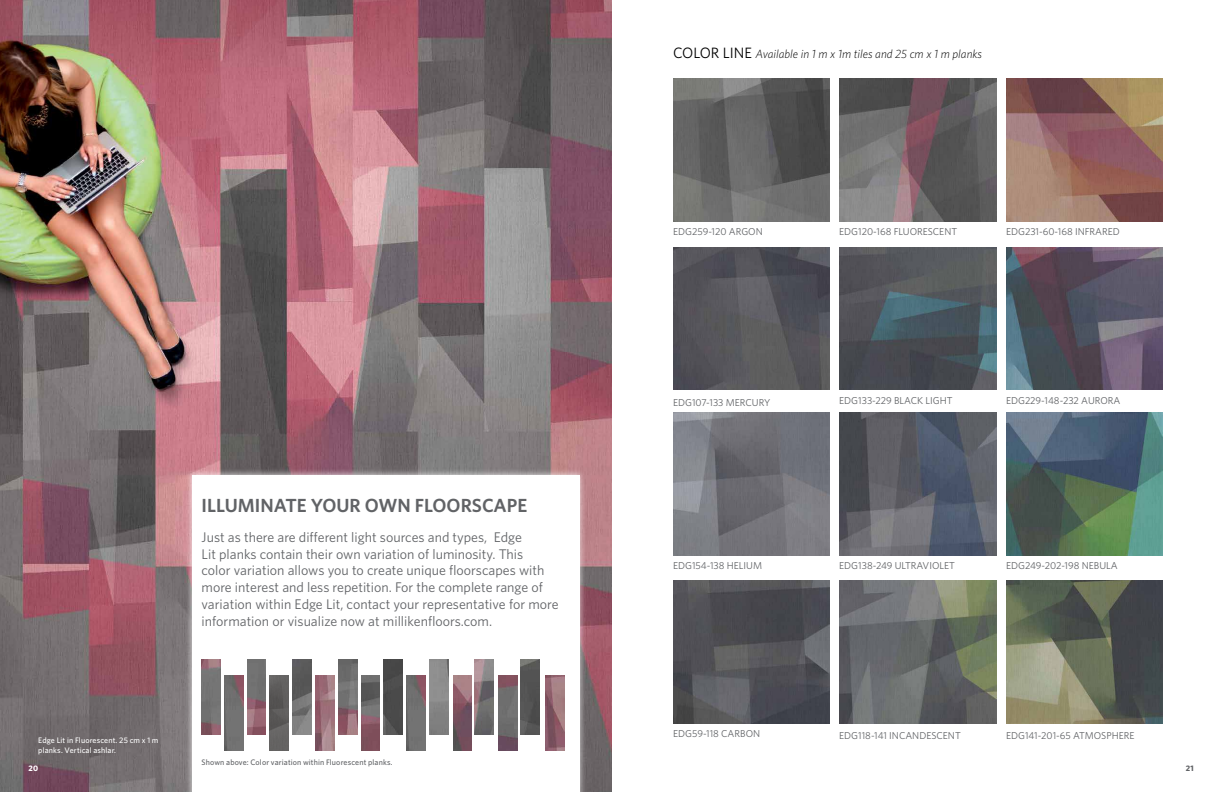
<style>
.page{position:relative;width:1224px;height:792px;background:#fff}
.page>*{position:absolute;margin:0;border:0;box-sizing:border-box;transform-origin:0 0}
.t1{font:600 19px "Whitney";color:#616366}
.t2{font:14px/16.8px "Whitney";color:#616366}
.t3{font:italic 300 12px "Whitney";color:#000}
.t4{font:10px "Whitney";color:#616366}
.t5{font:500 8px/10px "Whitney";letter-spacing:.015em;color:#fff}
.t6{font:500 8px "Whitney";letter-spacing:.015em;color:#616366}
.t7{font:700 8px "Whitney";color:#fff}
.t8{font:700 8px "Whitney";color:#616366}
.s1{font-weight:400;font-style:normal;font-size:15px}
</style>
<div class="page">
<img style="left:0;top:0;width:612px;height:792px">
<div style="left:186px;top:469px;width:400px;height:323px;background:#fff;opacity:.75"></div>
<div style="left:192px;top:475px;width:388px;height:317px;background:#fff"></div>
<img style="left:247px;top:660px;width:19px;height:75px">
<img style="left:338px;top:660px;width:19px;height:75px">
<img style="left:546px;top:676px;width:19px;height:75px">
<img style="left:293px;top:660px;width:18px;height:75px">
<img style="left:224px;top:676px;width:19px;height:75px">
<img style="left:202px;top:660px;width:18px;height:75px">
<img style="left:498px;top:676px;width:19px;height:75px">
<img style="left:384px;top:660px;width:19px;height:75px">
<img style="left:270px;top:676px;width:19px;height:75px">
<img style="left:406px;top:676px;width:19px;height:75px">
<img style="left:315px;top:676px;width:19px;height:75px">
<img style="left:453px;top:676px;width:19px;height:75px">
<img style="left:361px;top:676px;width:19px;height:75px">
<img style="left:429px;top:660px;width:19px;height:75px">
<img style="left:475px;top:660px;width:19px;height:75px">
<img style="left:520px;top:660px;width:19px;height:75px">
<img style="left:673px;top:78px;width:157px;height:143px">
<img style="left:673px;top:413px;width:157px;height:142px">
<img style="left:673px;top:581px;width:157px;height:142px">
<img style="left:673px;top:247px;width:157px;height:143px">
<img style="left:839px;top:78px;width:157px;height:143px">
<img style="left:839px;top:247px;width:157px;height:143px">
<img style="left:839px;top:413px;width:157px;height:143px">
<img style="left:839px;top:581px;width:157px;height:142px">
<img style="left:1006px;top:78px;width:157px;height:143px">
<img style="left:1006px;top:247px;width:157px;height:143px">
<img style="left:1006px;top:413px;width:157px;height:143px">
<img style="left:1006px;top:581px;width:157px;height:142px">
<h1 class="t1" style="left:202px;top:493px;width:327px">ILLUMINATE YOUR OWN FLOORSCAPE</h1>
<p class="t2" style="left:202px;top:528px;width:358px">Just as there are different light sources and types, Edge<br>Lit planks contain their own variation of luminosity. This<br>color variation allows you to create unique floorscapes with more interest and less repetition. For the complete range of variation within Edge Lit, contact your representative for more information or visualize now at millikenfloors.com.</p>
<p class="t5" style="left:38px;top:735px;width:122px">Edge Lit in Fluorescent. 25 cm x 1 m planks. Vertical ashlar.</p>
<p class="t3" style="left:673px;top:46px;width:310px"><span class="s1">COLOR LINE</span> Available in 1 m x 1m tiles and 25 cm x 1 m planks</p>
<p class="t4" style="left:673px;top:225px;width:91px">EDG259-120 ARGON</p>
<p class="t4" style="left:839px;top:225px;width:120px">EDG120-168 FLUORESCENT</p>
<p class="t4" style="left:1006px;top:225px;width:115px">EDG231-60-168 INFRARED</p>
<p class="t4" style="left:673px;top:396px;width:99px">EDG107-133 MERCURY</p>
<p class="t4" style="left:839px;top:394px;width:115px">EDG133-229 BLACK LIGHT</p>
<p class="t4" style="left:1006px;top:394px;width:116px">EDG229-148-232 AURORA</p>
<p class="t4" style="left:673px;top:559px;width:91px">EDG154-138 HELIUM</p>
<p class="t4" style="left:839px;top:559px;width:117px">EDG138-249 ULTRAVIOLET</p>
<p class="t4" style="left:1006px;top:559px;width:113px">EDG249-202-198 NEBULA</p>
<p class="t4" style="left:673px;top:726px;width:89px">EDG59-118 CARBON</p>
<p class="t4" style="left:839px;top:729px;width:123px">EDG118-141 INCANDESCENT</p>
<p class="t4" style="left:1006px;top:729px;width:130px">EDG141-201-65 ATMOSPHERE</p>
<p class="t6" style="left:202px;top:757px;width:193px">Shown above: Color variation within Fluorescent planks.</p>
<p class="t7" style="left:28px;top:763px;width:11px">20</p>
<p class="t8" style="left:1186px;top:763px;width:10px">21</p>
</div>
